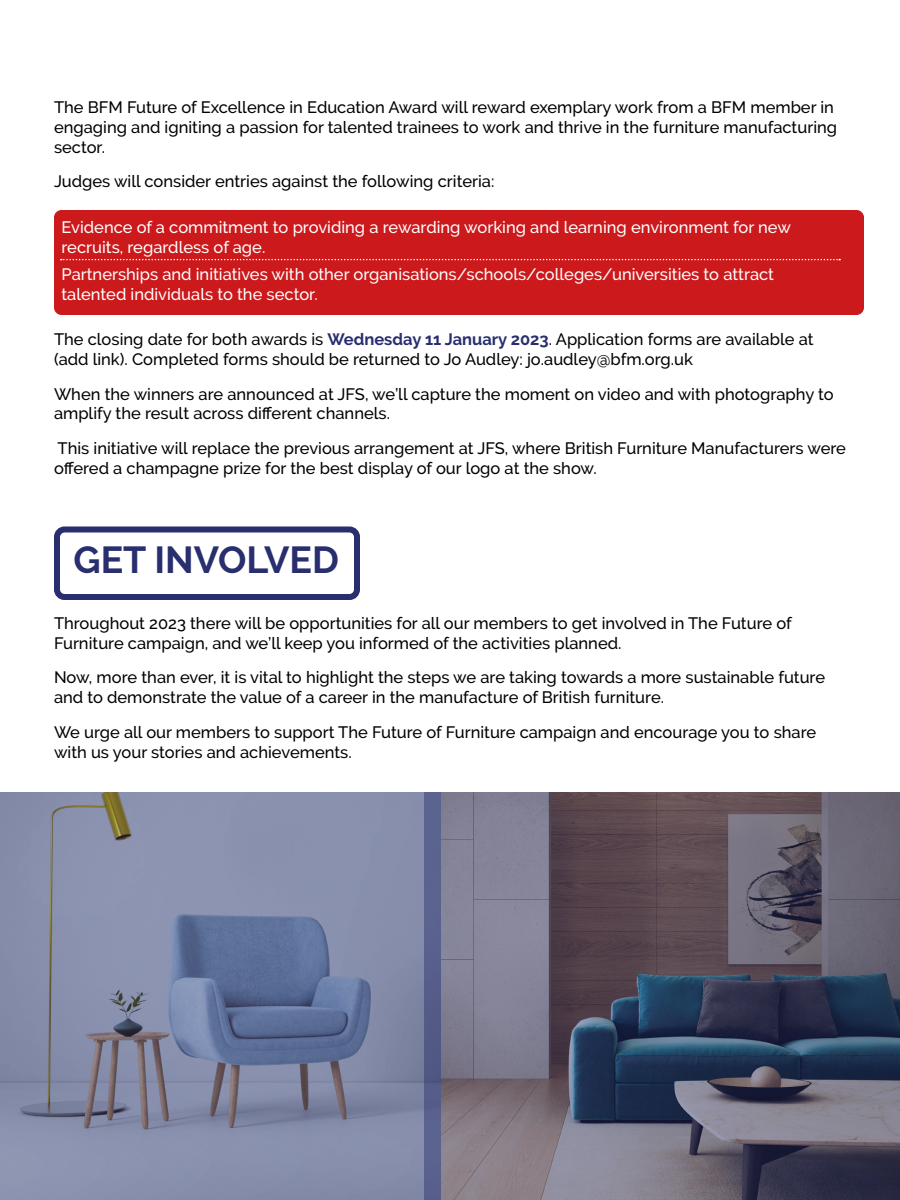
<style>
.page{position:relative;width:900px;height:1200px;background:#fff}
.page>*{position:absolute;margin:0;border:0;box-sizing:border-box;transform-origin:0 0}
.t1{font:700 37.5px "Raleway";color:#282e6e}
.t2{font:500 16.5px/19.8px "Raleway";color:#000}
.t3{font:500 16.5px/19.8px "Raleway";color:#fff}
.s1{font-weight:700;color:#282e6e}
</style>
<div class="page">
<div style="left:54px;top:526px;width:306px;height:74px;border:6px solid #282e6e;border-radius:8px"></div>
<div style="left:54px;top:210px;width:810px;height:105px;background:#cc191c;border-radius:8px"></div>
<svg style="left:61px;top:259px;width:779px;height:1px"></svg>
<svg style="left:441px;top:792px;width:459px;height:408px;background:#5e5c6c"></svg>
<svg style="left:0;top:792px;width:441px;height:408px;background:#7e87a5"></svg>
<p class="t2" style="left:54px;top:97px;width:785px">The BFM Future of Excellence in Education Award will reward exemplary work from a BFM member in engaging and igniting a passion for talented trainees to work and thrive in the furniture manufacturing sector.</p>
<p class="t2" style="left:54px;top:172px;width:442px">Judges will consider entries against the following criteria:</p>
<p class="t3" style="left:62px;top:217px;width:731px">Evidence of a commitment to providing a rewarding working and learning environment for new recruits, regardless of age.</p>
<p class="t3" style="left:62px;top:264px;width:714px">Partnerships and initiatives with other organisations/schools/colleges/universities to attract</p>
<p class="t3" style="left:62px;top:284px;width:258px">talented individuals to the sector.</p>
<p class="t2" style="left:54px;top:329px;width:761px">The closing date for both awards is <span class="s1">Wednesday 11 January 2023</span>. Application forms are available at (add link). Completed forms should be returned to Jo Audley: jo.audley@bfm.org.uk</p>
<p class="t2" style="left:54px;top:384px;width:781px">When the winners are announced at JFS, we’ll capture the moment on video and with photography to amplify the result across different channels.</p>
<p class="t2" style="left:54px;top:438px;width:794px">This initiative will replace the previous arrangement at JFS, where British Furniture Manufacturers were offered a champagne prize for the best display of our logo at the show.</p>
<p class="t1" style="left:74px;top:539px;width:267px">GET INVOLVED</p>
<p class="t2" style="left:54px;top:613px;width:739px">Throughout 2023 there will be opportunities for all our members to get involved in The Future of<br>Furniture campaign, and we’ll keep you informed of the activities planned.</p>
<p class="t2" style="left:54px;top:668px;width:773px">Now, more than ever, it is vital to highlight the steps we are taking towards a more sustainable future and to demonstrate the value of a career in the manufacture of British furniture.</p>
<p class="t2" style="left:54px;top:722px;width:764px">We urge all our members to support The Future of Furniture campaign and encourage you to share with us your stories and achievements.</p>
</div>
